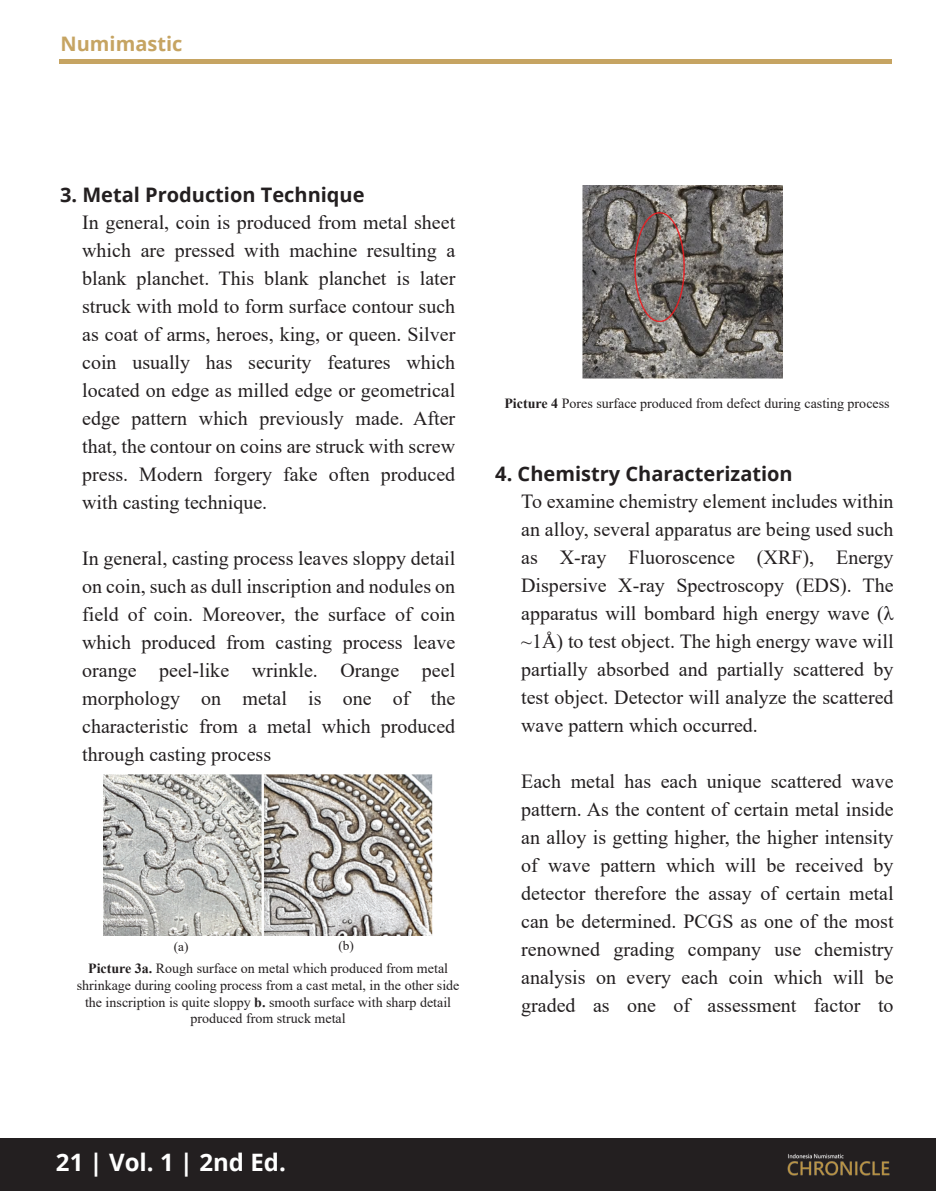
<style>
.page{position:relative;width:936px;height:1191px;background:#fff}
.page>*{position:absolute;margin:0;border:0;box-sizing:border-box;transform-origin:0 0}
.t1{font:700 24px "Open Sans";color:#fff}
.t2{font:20px/28px "Times New Roman";color:#231f20;text-align:justify}
.t3{font:700 20px "Open Sans";color:#231f20}
.t4{font:700 20px "Open Sans";color:#c6a462}
.t5{font:14px/16.8px "Times New Roman";color:#231f20;text-align:center}
.t6{font:13.2px "Times New Roman";color:#231f20}
.s1{font-weight:700}
</style>
<div class="page">
<div style="left:0;top:1138px;width:935px;height:52px;background:#231f20"></div>
<img style="left:787px;top:1153px;width:103px;height:23px">
<hr style="left:60px;top:60px;width:832px;height:4px;background:#c6a462">
<img style="left:103px;top:774px;width:330px;height:161px">
<img style="left:582px;top:186px;width:200px;height:192px">
<p class="t4" style="left:61px;top:29px;width:123px">Numimastic</p>
<p class="t3" style="left:60px;top:181px;width:306px">3. Metal Production Technique</p>
<p class="t2" style="left:82px;top:208px;width:374px">In general, coin is produced from metal sheet which are pressed with machine resulting a blank planchet. This blank planchet is later struck with mold to form surface contour such as coat of arms, heroes, king, or queen. Silver coin usually has security features which located on edge as milled edge or geometrical edge pattern which previously made. After that, the contour on coins are struck with screw press. Modern forgery fake often produced with casting technique.</p>
<p class="t2" style="left:82px;top:544px;width:374px">In general, casting process leaves sloppy detail on coin, such as dull inscription and nodules on field of coin. Moreover, the surface of coin which produced from casting process leave orange peel-like wrinkle. Orange peel morphology on metal is one of the characteristic from a metal which produced through casting process</p>
<p class="t6" style="left:174px;top:937px;width:16px">(a)</p>
<p class="t6" style="left:338px;top:936px;width:17px">(b)</p>
<p class="t5" style="left:77px;top:959px;width:384px"><span class="s1">Picture 3a.</span> Rough surface on metal which produced from metal shrinkage during cooling process from a cast metal, in the other side the inscription is quite sloppy <span class="s1">b.</span> smooth surface with sharp detail produced from struck metal</p>
<p class="t5" style="left:504px;top:395px;width:387px"><span class="s1">Picture 4</span> Pores surface produced from defect during casting process</p>
<p class="t3" style="left:495px;top:460px;width:299px">4. Chemistry Characterization</p>
<p class="t2" style="left:521px;top:487px;width:374px">To examine chemistry element includes within an alloy, several apparatus are being used such as X-ray Fluoroscence (XRF), Energy Dispersive X-ray Spectroscopy (EDS). The apparatus will bombard high energy wave (λ ~1Å) to test object. The high energy wave will partially absorbed and partially scattered by test object. Detector will analyze the scattered wave pattern which occurred.</p>
<p class="t2" style="left:521px;top:767px;width:374px">Each metal has each unique scattered wave pattern. As the content of certain metal inside an alloy is getting higher, the higher intensity of wave pattern which will be received by detector therefore the assay of certain metal can be determined. PCGS as one of the most renowned grading company use chemistry analysis on every each coin which will be graded as one of assessment factor to</p>
<p class="t1" style="left:56px;top:1145px;width:231px">21 | Vol. 1 | 2nd Ed.</p>
</div>
